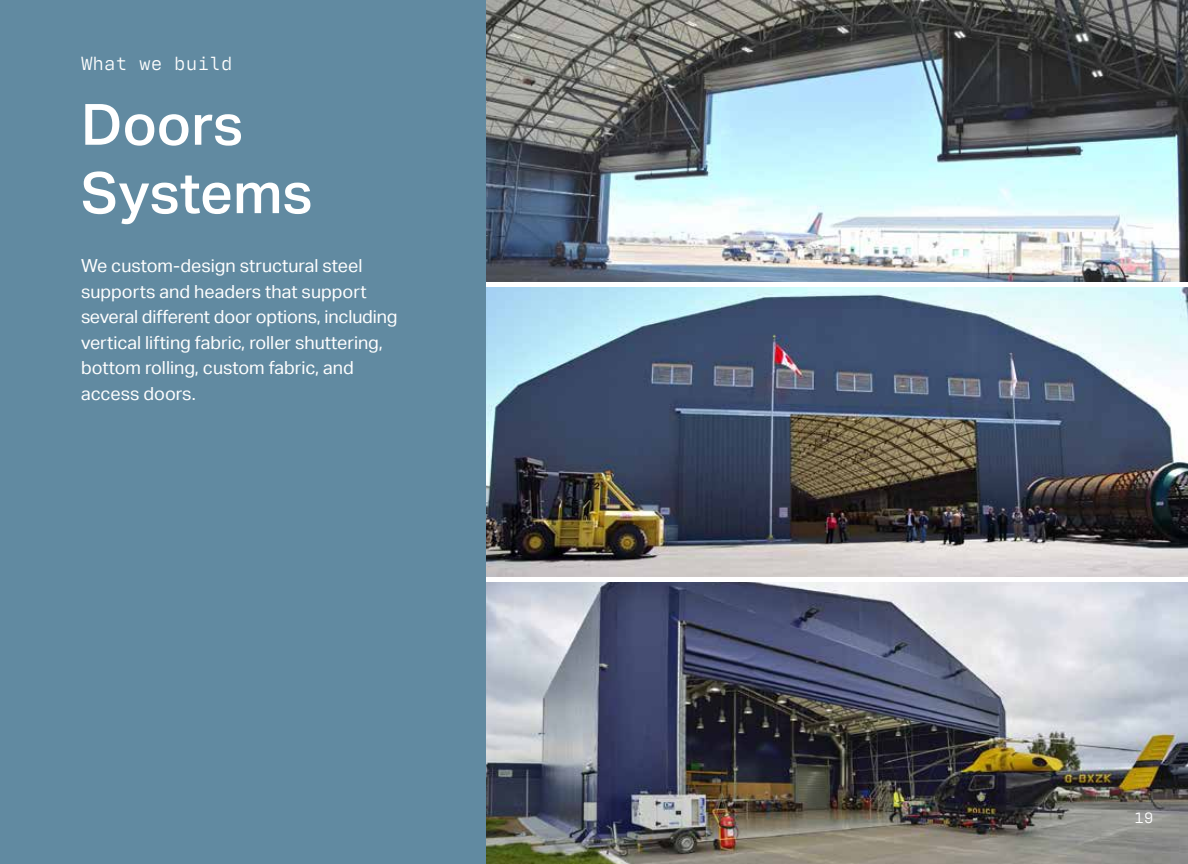
<style>
.page{position:relative;width:1188px;height:864px;background:#fff}
.page>*{position:absolute;margin:0;border:0;box-sizing:border-box;transform-origin:0 0}
.t1{font:500 57px/68.4px "Aktiv Grotesk";color:#fff}
.t2{font:19.5px "Antarctican Mono";color:#fff}
.t3{font:18px/25.5px "Aktiv Grotesk";color:#fff}
.t4{font:16.5px "Antarctican Mono";color:#fff}
</style>
<div class="page">
<img style="left:486px;top:0;width:702px;height:864px">
<hr style="left:480px;top:577px;width:708px;height:4px;background:#fff">
<hr style="left:480px;top:283px;width:708px;height:4px;background:#fff">
<div style="left:0;top:0;width:486px;height:864px;background:#618aa1"></div>
<p class="t2" style="left:81px;top:48px;width:153px">What we build</p>
<h1 class="t1" style="left:81px;top:91px;width:233px">Doors<br>Systems</h1>
<p class="t3" style="left:81px;top:253px;width:318px">We custom-design structural steel supports and headers that support several different door options, including vertical lifting fabric, roller shuttering, bottom rolling, custom fabric, and access doors.</p>
<p class="t4" style="left:1134px;top:805px;width:21px">19</p>
</div>
